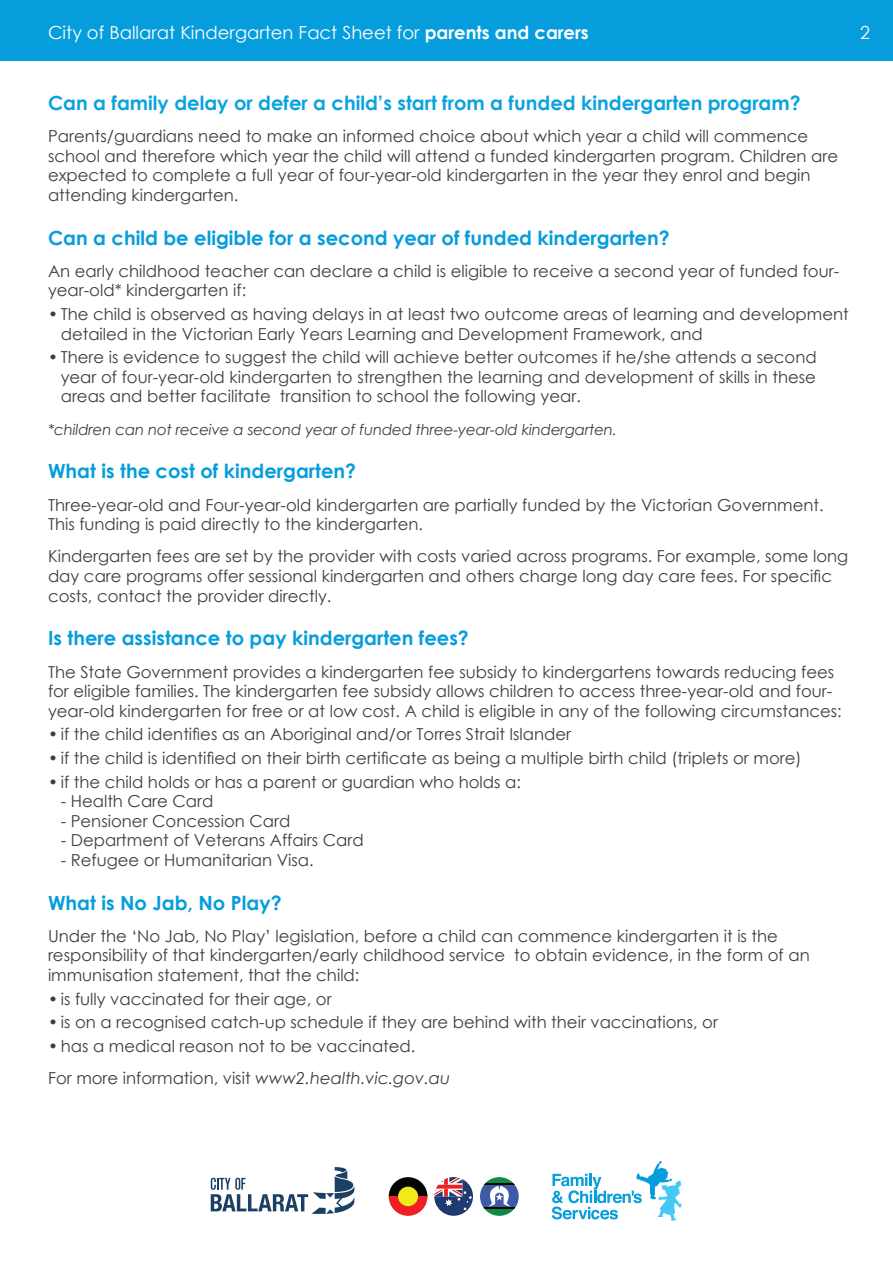
<style>
.page{position:relative;width:893px;height:1263px;background:#fff}
.page>*{position:absolute;margin:0;border:0;box-sizing:border-box;transform-origin:0 0}
.t1{font:700 19.5px "Century Gothic";color:#069ddc}
.t2{font:700 19.5px "Century Gothic";color:#0ba3de}
.t3{font:18px "Century Gothic";color:#fff}
.t4{font:16.5px/19.5px "Century Gothic";color:#3e3e3f}
.t5{font:italic 15px "Century Gothic";letter-spacing:-.01em;color:#3e3e3f}
.s1{font-weight:700}
.s2{font-style:italic}
</style>
<div class="page">
<svg style="left:211px;top:1167px;width:143px;height:47px"></svg>
<svg style="left:434px;top:1177px;width:39px;height:39px"></svg>
<svg style="left:389px;top:1177px;width:38px;height:19px"></svg>
<svg style="left:389px;top:1196px;width:38px;height:20px"></svg>
<div style="left:398px;top:1187px;width:20px;height:19px;background:#f1ea17;border-radius:50%"></div>
<svg style="left:484px;top:1209px;width:30px;height:7px"></svg>
<svg style="left:485px;top:1177px;width:28px;height:6px"></svg>
<hr style="left:480px;top:1183px;width:39px;height:2px;background:#040503">
<hr style="left:480px;top:1207px;width:39px;height:2px;background:#040503">
<div style="left:480px;top:1185px;width:39px;height:22px;background:#3c5aa6"></div>
<svg style="left:488px;top:1186px;width:23px;height:21px"></svg>
<svg style="left:552px;top:1161px;width:131px;height:60px"></svg>
<div style="left:0;top:0;width:893px;height:61px;background:#069ddc"></div>
<p class="t3" style="left:48px;top:20px;width:542px">City of Ballarat Kindergarten Fact Sheet for <span class="s1">parents and carers</span></p>
<p class="t3" style="left:860px;top:20px;width:11px">2</p>
<p class="t2" style="left:48px;top:88px;width:754px">Can a family delay or defer a child’s start from a funded kindergarten program?</p>
<p class="t4" style="left:48px;top:126px;width:792px">Parents/guardians need to make an informed choice about which year a child will commence school and therefore which year the child will attend a funded kindergarten program. Children are expected to complete a full year of four-year-old kindergarten in the year they enrol and begin attending kindergarten.</p>
<p class="t1" style="left:48px;top:223px;width:623px">Can a child be eligible for a second year of funded kindergarten?</p>
<p class="t4" style="left:48px;top:261px;width:793px">An early childhood teacher can declare a child is eligible to receive a second year of funded four&shy;year-old* kindergarten if:</p>
<p class="t4" style="left:61px;top:304px;width:789px;text-indent:-13px">• The child is observed as having delays in at least two outcome areas of learning and development detailed in the Victorian Early Years Learning and Development Framework, and</p>
<p class="t4" style="left:61px;top:347px;width:757px;text-align:justify;text-indent:-13px">• There is evidence to suggest the child will achieve better outcomes if he/she attends a second year of four-year-old kindergarten to strengthen the learning and development of skills in these areas and better facilitate transition to school the following year.</p>
<p class="t5" style="left:48px;top:419px;width:571px">*children can not receive a second year of funded three-year-old kindergarten.</p>
<p class="t1" style="left:48px;top:457px;width:310px">What is the cost of kindergarten?</p>
<p class="t4" style="left:48px;top:495px;width:777px">Three-year-old and Four-year-old kindergarten are partially funded by the Victorian Government.<br>This funding is paid directly to the kindergarten.</p>
<p class="t4" style="left:48px;top:546px;width:802px">Kindergarten fees are set by the provider with costs varied across programs. For example, some long day care programs offer sessional kindergarten and others charge long day care fees. For specific costs, contact the provider directly.</p>
<p class="t1" style="left:48px;top:623px;width:422px">Is there assistance to pay kindergarten fees?</p>
<p class="t4" style="left:48px;top:661px;width:795px">The State Government provides a kindergarten fee subsidy to kindergartens towards reducing fees for eligible families. The kindergarten fee subsidy allows children to access three-year-old and four&shy;year-old kindergarten for free or at low cost. A child is eligible in any of the following circumstances:</p>
<p class="t4" style="left:48px;top:724px;width:525px">• if the child identifies as an Aboriginal and/or Torres Strait Islander</p>
<p class="t4" style="left:48px;top:748px;width:755px">• if the child is identified on their birth certificate as being a multiple birth child (triplets or more)</p>
<p class="t4" style="left:48px;top:772px;width:475px">• if the child holds or has a parent or guardian who holds a:</p>
<p class="t4" style="left:61px;top:791px;width:154px">- Health Care Card</p>
<p class="t4" style="left:61px;top:811px;width:231px">- Pensioner Concession Card</p>
<p class="t4" style="left:61px;top:830px;width:305px">- Department of Veterans Affairs Card</p>
<p class="t4" style="left:61px;top:850px;width:255px">- Refugee or Humanitarian Visa.</p>
<p class="t1" style="left:48px;top:888px;width:235px">What is No Jab, No Play?</p>
<p class="t4" style="left:48px;top:926px;width:763px">Under the ‘No Jab, No Play’ legislation, before a child can commence kindergarten it is the responsibility of that kindergarten/early childhood service to obtain evidence, in the form of an immunisation statement, that the child:</p>
<p class="t4" style="left:48px;top:989px;width:285px">• is fully vaccinated for their age, or</p>
<p class="t4" style="left:48px;top:1012px;width:671px">• is on a recognised catch-up schedule if they are behind with their vaccinations, or</p>
<p class="t4" style="left:48px;top:1030px;width:404px;line-height:32.2px">• has a medical reason not to be vaccinated.<br>For more information, visit <span class="s2">www2.health.vic.gov.au</span></p>
</div>
